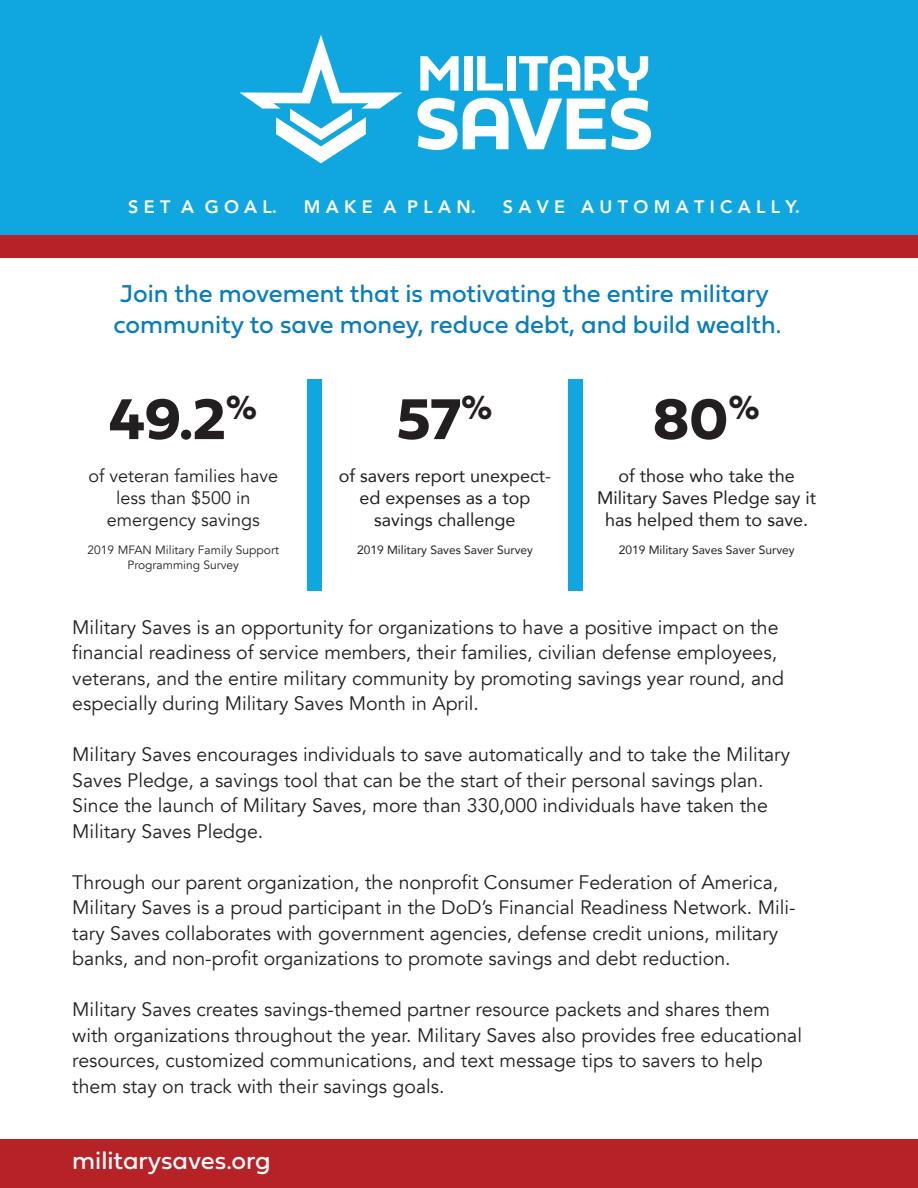
<style>
.page{position:relative;width:918px;height:1188px;background:#fff}
.page>*{position:absolute;margin:0;border:0;box-sizing:border-box;transform-origin:0 0}
.t1{font:60px "Fieldwork Geo Bold";color:#231f20}
.t2{font:25.5px/30.6px "Fieldwork Geo Regular";color:#077dbb}
.t3{font:25.5px "Fieldwork Geo Regular";color:#fff}
.t4{font:19.5px/25.5px "Avenir";color:#231f20}
.t5{font:18px/21.6px "Avenir";color:#231f20;text-align:center}
.t6{font:18px/21.6px "Avenir";color:#231f20;text-align:center}
.t7{font:800 18px "Avenir";color:#fff}
.t8{font:12px "Avenir";color:#231f20}
.t9{font:12px/14.4px "Avenir";color:#231f20;text-align:center}
</style>
<div class="page">
<div style="left:0;top:0;width:918px;height:235px;background:#10a7e0"></div>
<svg style="left:239px;top:35px;width:163px;height:128px"></svg>
<svg style="left:418px;top:98px;width:233px;height:52px"></svg>
<svg style="left:420px;top:56px;width:39px;height:35px"></svg>
<div style="left:464px;top:56px;width:8px;height:35px;background:#fff"></div>
<svg style="left:477px;top:56px;width:26px;height:35px"></svg>
<div style="left:507px;top:56px;width:9px;height:35px;background:#fff"></div>
<svg style="left:519px;top:56px;width:129px;height:35px"></svg>
<div style="left:0;top:235px;width:918px;height:23px;background:#b62226"></div>
<div style="left:0;top:1140px;width:918px;height:48px;background:#b62226"></div>
<div style="left:307px;top:380px;width:15px;height:211px;background:#10a7e0"></div>
<div style="left:568px;top:380px;width:15px;height:211px;background:#10a7e0"></div>
<p class="t7" style="left:128px;top:193px;width:151px">S E T A G O A L.</p>
<p class="t7" style="left:304px;top:193px;width:174px">M A K E A P L A N.</p>
<p class="t7" style="left:503px;top:193px;width:299px">S A V E A U T O M A T I C A L L Y.</p>
<h2 class="t2" style="left:113px;top:277px;width:669px">Join the movement that is motivating the entire military community to save money, reduce debt, and build wealth.</h2>
<h1 class="t1" style="left:109px;top:372px;width:150px">49.2<sup>%</sup></h1>
<p class="t6" style="left:88px;top:466px;width:191px">of veteran families have less than $500 in emergency savings</p>
<p class="t9" style="left:88px;top:543px;width:193px">2019 MFAN Military Family Support<br>Programming Survey</p>
<h1 class="t1" style="left:397px;top:372px;width:98px">57<sup>%</sup></h1>
<p class="t5" style="left:339px;top:465px;width:214px">of savers report unexpect&shy;ed expenses as a top savings challenge</p>
<p class="t8" style="left:357px;top:541px;width:177px">2019 Military Saves Saver Survey</p>
<h1 class="t1" style="left:653px;top:372px;width:109px">80<sup>%</sup></h1>
<p class="t5" style="left:597px;top:465px;width:221px">of those who take the<br>Military Saves Pledge say it has helped them to save.</p>
<p class="t8" style="left:619px;top:541px;width:177px">2019 Military Saves Saver Survey</p>
<p class="t4" style="left:72px;top:615px;width:713px">Military Saves is an opportunity for organizations to have a positive impact on the financial readiness of service members, their families, civilian defense employees, veterans, and the entire military community by promoting savings year round, and especially during Military Saves Month in April.</p>
<p class="t4" style="left:72px;top:742px;width:719px">Military Saves encourages individuals to save automatically and to take the Military Saves Pledge, a savings tool that can be the start of their personal savings plan.<br>Since the launch of Military Saves, more than 330,000 individuals have taken the Military Saves Pledge.</p>
<p class="t4" style="left:72px;top:870px;width:725px">Through our parent organization, the nonprofit Consumer Federation of America, Military Saves is a proud participant in the DoD’s Financial Readiness Network. Mili&shy;tary Saves collaborates with government agencies, defense credit unions, military banks, and non-profit organizations to promote savings and debt reduction.</p>
<p class="t4" style="left:72px;top:997px;width:731px">Military Saves creates savings-themed partner resource packets and shares them with organizations throughout the year. Military Saves also provides free educational resources, customized communications, and text message tips to savers to help them stay on track with their savings goals.</p>
<h2 class="t3" style="left:72px;top:1140px;width:200px">militarysaves.org</h2>
</div>
